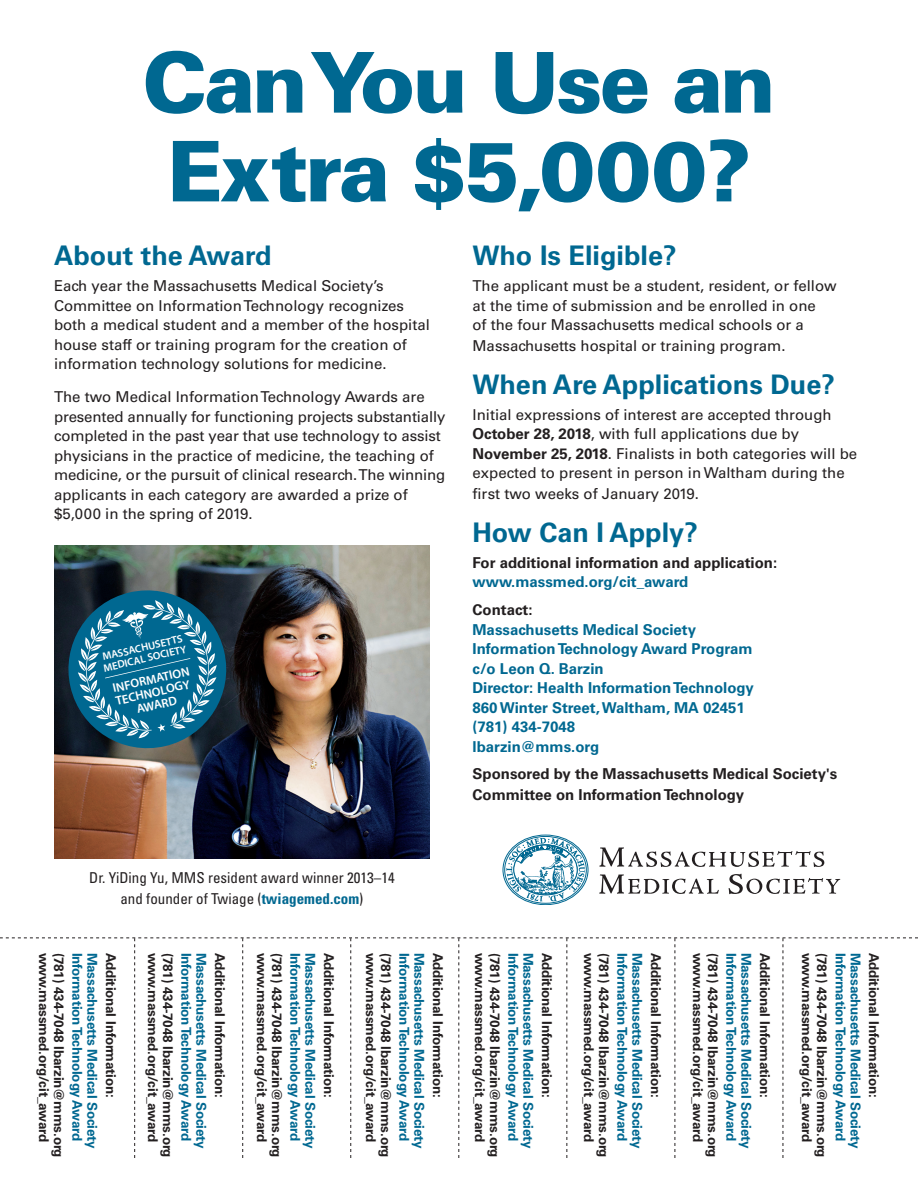
<style>
.page{position:relative;width:918px;height:1188px;background:#fff}
.page>*{position:absolute;margin:0;border:0;box-sizing:border-box;transform-origin:0 0}
.t1{font:900 84px/88.8px "Univers LT Std";letter-spacing:-.04em;color:#006891}
.t2{font:700 27px "Univers LT Std";color:#006891}
.t3{font:15px/19.5px "Univers LT Std";color:#231f20}
.t4{font:700 15px "Univers LT Std";color:#006891}
.t5{font:700 15px/21px "Univers LT Std";color:#231f20}
.t6{font:condensed 15px/21px "Univers LT Std";color:#231f20;text-align:center}
.titles{font:700 13.5px "Univers LT Std";letter-spacing:-.015em;color:#231f20}
.titles-2{font:700 13.5px "Univers LT Std";letter-spacing:-.015em;color:#006891}
.t7{font:600 12.45px/12.9px "Myriad Pro";color:#fff;text-align:center}
.t8{font:600 10.65px/11.1px "Myriad Pro";color:#fff}
.s1{font-weight:700}
.s2{font-weight:700;color:#006891}
</style>
<div class="page">
<svg style="left:0;top:938px;width:918px;height:220px"></svg>
<svg style="left:599px;top:847px;width:225px;height:20px"></svg>
<svg style="left:599px;top:874px;width:120px;height:20px"></svg>
<svg style="left:729px;top:874px;width:111px;height:20px"></svg>
<div style="left:503px;top:835px;width:85px;height:70px;border:1px solid #006891;border-radius:50%"></div>
<svg style="left:506px;top:838px;width:79px;height:64px"></svg>
<img style="left:54px;top:546px;width:376px;height:312px">
<svg style="left:61px;top:583px;width:173px;height:173px;background:#205e78"></svg>
<p class="t1" style="left:142px;top:37px;width:635px">Can You Use an<br>Extra $5,000?</p>
<p class="t2" style="left:54px;top:240px;width:219px">About the Award</p>
<p class="t3" style="left:54px;top:276px;width:377px">Each year the Massachusetts Medical Society’s Committee on Information Technology recognizes both a medical student and a member of the hospital house staff or training program for the creation of information technology solutions for medicine.</p>
<p class="t3" style="left:54px;top:387px;width:393px">The two Medical Information Technology Awards are presented annually for functioning projects substantially completed in the past year that use technology to assist physicians in the practice of medicine, the teaching of medicine, or the pursuit of clinical research. The winning applicants in each category are awarded a prize of $5,000 in the spring of 2019.</p>
<p class="t2" style="left:472px;top:240px;width:206px">Who Is Eligible?</p>
<p class="t3" style="left:472px;top:276px;width:366px">The applicant must be a student, resident, or fellow at the time of submission and be enrolled in one<br>of the four Massachusetts medical schools or a</p>
<p class="t3" style="left:472px;top:336px;width:315px">Massachusetts hospital or training program.</p>
<p class="t2" style="left:472px;top:368px;width:364px">When Are Applications Due?</p>
<p class="t3" style="left:472px;top:405px;width:386px">Initial expressions of interest are accepted through <span class="s1">October 28, 2018</span>, with full applications due by <span class="s1">November 25, 2018</span>. Finalists in both categories will be expected to present in person in Waltham during the</p>
<p class="t3" style="left:472px;top:484px;width:228px">first two weeks of January 2019.</p>
<p class="t2" style="left:472px;top:516px;width:227px">How Can I Apply?</p>
<p class="t5" style="left:472px;top:552px;width:306px">For additional information and application:</p>
<p class="t4" style="left:472px;top:573px;width:217px">www.massmed.org/cit_award</p>
<p class="t5" style="left:472px;top:600px;width:62px">Contact:</p>
<p class="t4" style="left:472px;top:621px;width:225px">Massachusetts Medical Society</p>
<p class="t4" style="left:472px;top:640px;width:282px">Information Technology Award Program</p>
<p class="t4" style="left:472px;top:660px;width:133px">c/o Leon Q. Barzin</p>
<p class="t4" style="left:472px;top:679px;width:283px">Director: Health Information Technology</p>
<p class="t4" style="left:472px;top:699px;width:274px">860 Winter Street, Waltham, MA 02451</p>
<p class="t4" style="left:472px;top:718px;width:104px">(781) 434-7048</p>
<p class="t4" style="left:472px;top:738px;width:128px">lbarzin@mms.org</p>
<p class="t5" style="left:472px;top:764px;width:366px">Sponsored by the Massachusetts Medical Society's<br>Committee on Information Technology</p>
<p class="t8" style="left:100px;top:652px;width:86px;rotate:-13deg">MASSACHUSETTS<br>MEDICAL SOCIETY</p>
<p class="t7" style="left:111px;top:682px;width:80px;rotate:-13deg">INFORMATION<br>TECHNOLOGY<br>AWARD</p>
<p class="t6" style="left:89px;top:867px;width:307px">Dr. YiDing Yu, MMS resident award winner 2013–14 and founder of Twiage (<span class="s2">twiagemed.com</span>)</p>
<p class="titles" style="left:52px;top:953px;width:191px;rotate:90deg">www.massmed.org/cit_award</p>
<p class="titles" style="left:67px;top:953px;width:207px;rotate:90deg">(781) 434-7048 lbarzin@mms.org</p>
<p class="titles-2" style="left:85px;top:953px;width:190px;rotate:90deg">Information Technology Award</p>
<p class="titles-2" style="left:100px;top:953px;width:198px;rotate:90deg">Massachusetts Medical Society</p>
<p class="titles" style="left:119px;top:953px;width:146px;rotate:90deg">Additional Information:</p>
<p class="titles" style="left:161px;top:953px;width:191px;rotate:90deg">www.massmed.org/cit_award</p>
<p class="titles" style="left:176px;top:953px;width:207px;rotate:90deg">(781) 434-7048 lbarzin@mms.org</p>
<p class="titles-2" style="left:194px;top:953px;width:190px;rotate:90deg">Information Technology Award</p>
<p class="titles-2" style="left:209px;top:953px;width:198px;rotate:90deg">Massachusetts Medical Society</p>
<p class="titles" style="left:228px;top:953px;width:146px;rotate:90deg">Additional Information:</p>
<p class="titles" style="left:270px;top:953px;width:191px;rotate:90deg">www.massmed.org/cit_award</p>
<p class="titles" style="left:285px;top:953px;width:207px;rotate:90deg">(781) 434-7048 lbarzin@mms.org</p>
<p class="titles-2" style="left:303px;top:953px;width:190px;rotate:90deg">Information Technology Award</p>
<p class="titles-2" style="left:318px;top:953px;width:198px;rotate:90deg">Massachusetts Medical Society</p>
<p class="titles" style="left:337px;top:953px;width:146px;rotate:90deg">Additional Information:</p>
<p class="titles" style="left:379px;top:953px;width:191px;rotate:90deg">www.massmed.org/cit_award</p>
<p class="titles" style="left:394px;top:953px;width:207px;rotate:90deg">(781) 434-7048 lbarzin@mms.org</p>
<p class="titles-2" style="left:412px;top:953px;width:190px;rotate:90deg">Information Technology Award</p>
<p class="titles-2" style="left:427px;top:953px;width:198px;rotate:90deg">Massachusetts Medical Society</p>
<p class="titles" style="left:446px;top:953px;width:146px;rotate:90deg">Additional Information:</p>
<p class="titles" style="left:488px;top:953px;width:191px;rotate:90deg">www.massmed.org/cit_award</p>
<p class="titles" style="left:503px;top:953px;width:207px;rotate:90deg">(781) 434-7048 lbarzin@mms.org</p>
<p class="titles-2" style="left:521px;top:953px;width:190px;rotate:90deg">Information Technology Award</p>
<p class="titles-2" style="left:536px;top:953px;width:198px;rotate:90deg">Massachusetts Medical Society</p>
<p class="titles" style="left:555px;top:953px;width:146px;rotate:90deg">Additional Information:</p>
<p class="titles" style="left:597px;top:953px;width:191px;rotate:90deg">www.massmed.org/cit_award</p>
<p class="titles" style="left:612px;top:953px;width:207px;rotate:90deg">(781) 434-7048 lbarzin@mms.org</p>
<p class="titles-2" style="left:630px;top:953px;width:190px;rotate:90deg">Information Technology Award</p>
<p class="titles-2" style="left:645px;top:953px;width:198px;rotate:90deg">Massachusetts Medical Society</p>
<p class="titles" style="left:664px;top:953px;width:146px;rotate:90deg">Additional Information:</p>
<p class="titles" style="left:706px;top:953px;width:191px;rotate:90deg">www.massmed.org/cit_award</p>
<p class="titles" style="left:721px;top:953px;width:207px;rotate:90deg">(781) 434-7048 lbarzin@mms.org</p>
<p class="titles-2" style="left:739px;top:953px;width:190px;rotate:90deg">Information Technology Award</p>
<p class="titles-2" style="left:754px;top:953px;width:198px;rotate:90deg">Massachusetts Medical Society</p>
<p class="titles" style="left:773px;top:953px;width:146px;rotate:90deg">Additional Information:</p>
<p class="titles" style="left:815px;top:953px;width:191px;rotate:90deg">www.massmed.org/cit_award</p>
<p class="titles" style="left:830px;top:953px;width:207px;rotate:90deg">(781) 434-7048 lbarzin@mms.org</p>
<p class="titles-2" style="left:848px;top:953px;width:190px;rotate:90deg">Information Technology Award</p>
<p class="titles-2" style="left:863px;top:953px;width:198px;rotate:90deg">Massachusetts Medical Society</p>
<p class="titles" style="left:882px;top:953px;width:146px;rotate:90deg">Additional Information:</p>
</div>
